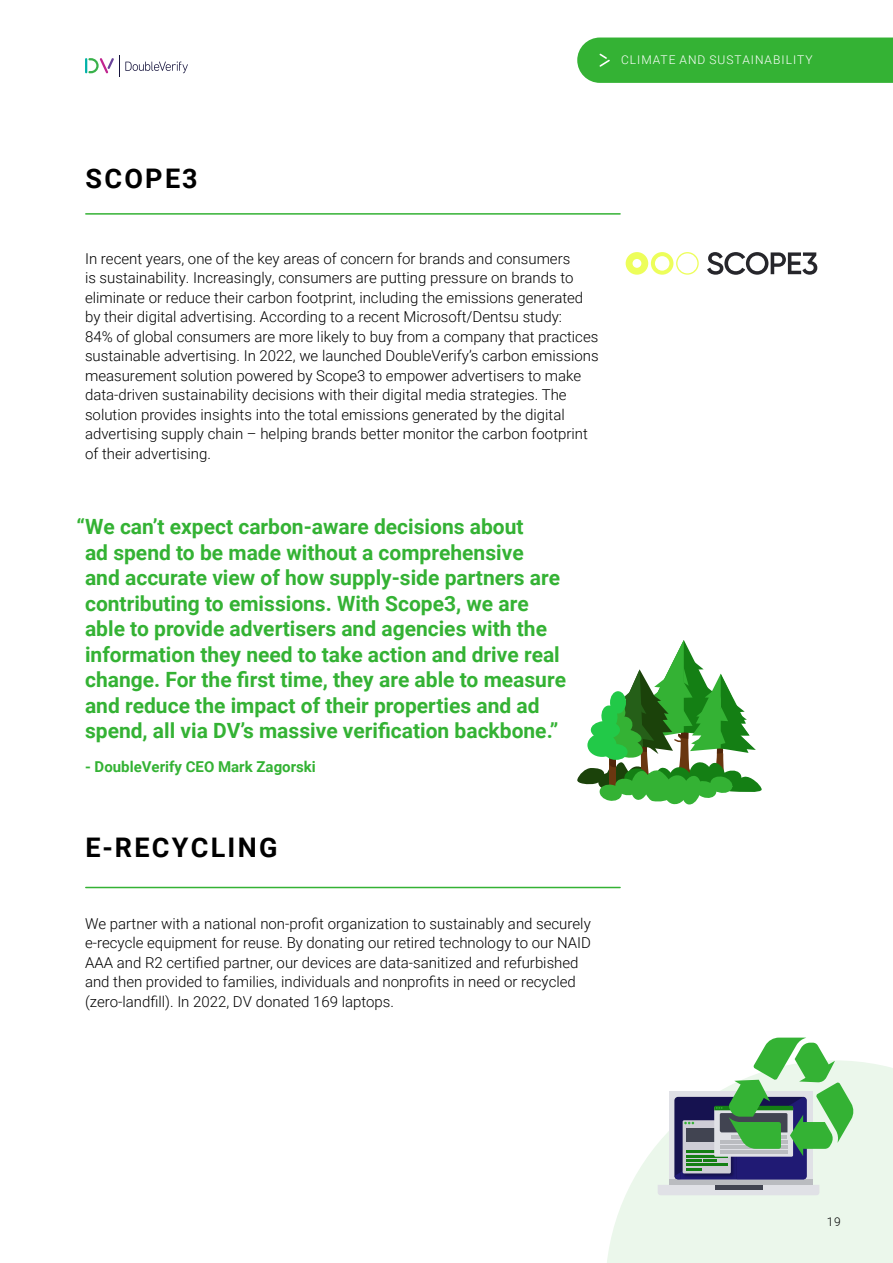
<style>
.page{position:relative;width:893px;height:1263px;background:#fff}
.page>*{position:absolute;margin:0;border:0;box-sizing:border-box;transform-origin:0 0}
.t1{font:700 27px "Roboto";letter-spacing:.085em;color:#000}
.t2{font:700 21px/25.5px "Roboto";color:#34b234}
.t3{font:300 15px/19.5px "Roboto";color:#000}
.t4{font:700 15px "Roboto";color:#34b234}
.t5{font:300 12px "Roboto";letter-spacing:.085em;color:#fff}
.t6{font:300 12px "Roboto";color:#000}
</style>
<div class="page">
<svg style="left:85px;top:55px;width:103px;height:22px"></svg>
<div style="left:577px;top:38px;width:316px;height:45px;background:#34b234"></div>
<hr style="left:86px;top:213px;width:534px;height:2px;background:#34b234">
<hr style="left:86px;top:887px;width:534px;height:1px;background:#34b234">
<svg style="left:707px;top:252px;width:110px;height:23px"></svg>
<svg style="left:626px;top:252px;width:73px;height:23px"></svg>
<svg style="left:577px;top:640px;width:185px;height:164px"></svg>
<svg style="left:607px;top:1061px;width:286px;height:202px;fill:#ebf7eb"></svg>
<svg style="left:658px;top:1185px;width:161px;height:10px"></svg>
<div style="left:715px;top:1185px;width:47px;height:5px;background:#414451"></div>
<div style="left:669px;top:1091px;width:144px;height:94px;background:linear-gradient(to bottom,#e0e1e6,#e0e1e6)"></div>
<div style="left:669px;top:1179px;width:144px;height:6px;background:#babcc0"></div>
<svg style="left:675px;top:1037px;width:178px;height:142px"></svg>
<p class="t5" style="left:621px;top:52px;width:193px">CLIMATE AND SUSTAINABILITY</p>
<h1 class="t1" style="left:86px;top:160px;width:113px">SCOPE3</h1>
<p class="t3" style="left:85px;top:248px;width:515px">In recent years, one of the key areas of concern for brands and consumers<br>is sustainability. Increasingly, consumers are putting pressure on brands to eliminate or reduce their carbon footprint, including the emissions generated by their digital advertising. According to a recent Microsoft/Dentsu study:<br>84% of global consumers are more likely to buy from a company that practices sustainable advertising. In 2022, we launched DoubleVerify’s carbon emissions measurement solution powered by Scope3 to empower advertisers to make data‑driven sustainability decisions with their digital media strategies. The solution provides insights into the total emissions generated by the digital advertising supply chain – helping brands better monitor the carbon footprint of their advertising.</p>
<p class="t2" style="left:85px;top:513px;width:482px;text-indent:-9px">“We can’t expect carbon-aware decisions about<br>ad spend to be made without a comprehensive<br>and accurate view of how supply-side partners are contributing to emissions. With Scope3, we are able to provide advertisers and agencies with the information they need to take action and drive real change. For the first time, they are able to measure and reduce the impact of their properties and ad spend, all via DV’s massive verification backbone.”</p>
<p class="t4" style="left:85px;top:756px;width:232px">- DoubleVerify CEO Mark Zagorski</p>
<h1 class="t1" style="left:86px;top:828px;width:194px">E-RECYCLING</h1>
<p class="t3" style="left:85px;top:913px;width:507px">We partner with a national non-profit organization to sustainably and securely e-recycle equipment for reuse. By donating our retired technology to our NAID AAA and R2 certified partner, our devices are data-sanitized and refurbished and then provided to families, individuals and nonprofits in need or recycled (zero‑landfill). In 2022, DV donated 169 laptops.</p>
<p class="t6" style="left:827px;top:1213px;width:15px">19</p>
</div>
